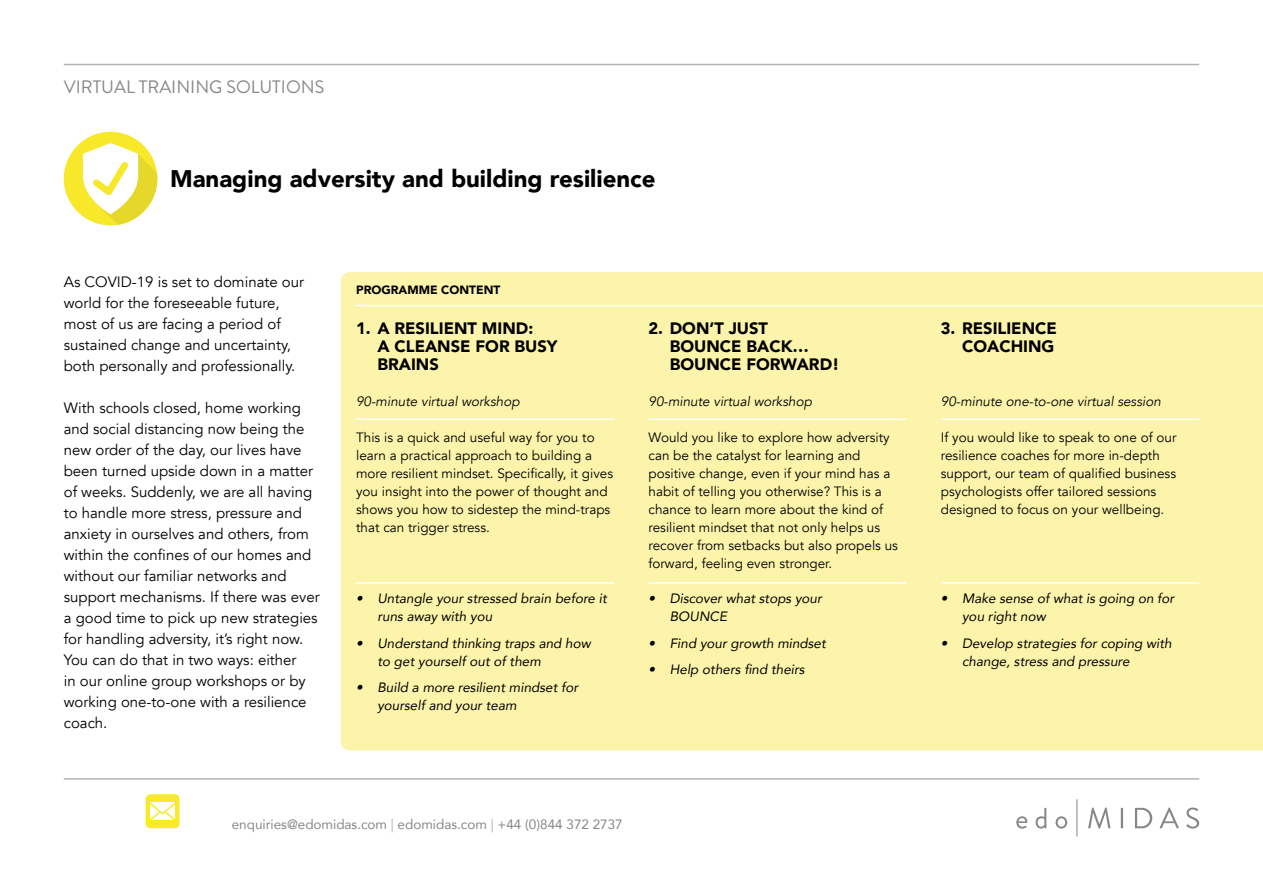
<style>
.page{position:relative;width:1263px;height:893px;background:#fff}
.page>*{position:absolute;margin:0;border:0;box-sizing:border-box;transform-origin:0 0}
.t1{font:900 24px "Avenir";color:#000}
.t2{font:18px "Brandon Grotesque";color:#878787}
.t3{font:900 16.5px/18px "Avenir";color:#000}
.t4{font:15px/21px "Avenir";color:#000}
.t5{font:13.5px/18px "Avenir";color:#000}
.t6{font:italic 13.5px/18px "Avenir";color:#000}
.t7{font:italic 13.5px "Avenir";color:#000}
.t8{font:13.5px "Avenir";color:#878787}
.t9{font:900 12px "Avenir";color:#000}
.s1{color:#b3b2b2}
</style>
<div class="page">
<hr style="left:64px;top:64px;width:1135px;height:1px;background:#b3b2b2">
<hr style="left:64px;top:778px;width:1135px;height:2px;background:#b3b2b2">
<svg style="left:1016px;top:816px;width:11px;height:13px"></svg>
<svg style="left:1035px;top:808px;width:11px;height:21px"></svg>
<svg style="left:1055px;top:816px;width:12px;height:13px"></svg>
<svg style="left:1088px;top:807px;width:22px;height:22px"></svg>
<hr style="left:1121px;top:808px;width:2px;height:20px;background:#878787">
<svg style="left:1135px;top:808px;width:17px;height:20px"></svg>
<svg style="left:1159px;top:807px;width:20px;height:21px"></svg>
<svg style="left:1186px;top:807px;width:13px;height:22px"></svg>
<hr style="left:1076px;top:799px;width:2px;height:38px;background:#b3b2b2">
<div style="left:146px;top:794px;width:34px;height:34px;background:#f8e92d;border-radius:5px"></div>
<svg style="left:150px;top:802px;width:25px;height:18px"></svg>
<div style="left:341px;top:272px;width:922px;height:478px;background:#fcf4ab"></div>
<hr style="left:356px;top:418px;width:258px;height:2px;background:#fff">
<hr style="left:648px;top:418px;width:259px;height:2px;background:#fff">
<hr style="left:941px;top:418px;width:258px;height:2px;background:#fff">
<hr style="left:356px;top:305px;width:907px;height:1px;background:#fff">
<hr style="left:356px;top:582px;width:258px;height:2px;background:#fff">
<hr style="left:648px;top:582px;width:259px;height:2px;background:#fff">
<hr style="left:941px;top:582px;width:258px;height:2px;background:#fff">
<div style="left:64px;top:132px;width:93px;height:93px;background:#f7e829;border-radius:50%"></div>
<svg style="left:83px;top:143px;width:74px;height:82px"></svg>
<h2 class="t2" style="left:64px;top:75px;width:262px">VIRTUAL TRAINING SOLUTIONS</h2>
<h1 class="t1" style="left:170px;top:158px;width:487px">Managing adversity and building resilience</h1>
<p class="t4" style="left:64px;top:272px;width:242px">As COVID-19 is set to dominate our world for the foreseeable future, most of us are facing a period of sustained change and uncertainty, both personally and professionally.</p>
<p class="t4" style="left:64px;top:398px;width:257px">With schools closed, home working and social distancing now being the new order of the day, our lives have been turned upside down in a matter of weeks. Suddenly, we are all having to handle more stress, pressure and anxiety in ourselves and others, from within the confines of our homes and without our familiar networks and support mechanisms. If there was ever a good time to pick up new strategies for handling adversity, it’s right now.<br>You can do that in two ways: either<br>in our online group workshops or by working one-to-one with a resilience coach.</p>
<p class="t9" style="left:356px;top:279px;width:146px">PROGRAMME CONTENT</p>
<p class="t3" style="left:377px;top:319px;width:182px;text-indent:-21px">1. A RESILIENT MIND:<br>A CLEANSE FOR BUSY<br>BRAINS</p>
<p class="t7" style="left:356px;top:393px;width:165px">90-minute virtual workshop</p>
<p class="t5" style="left:356px;top:429px;width:258px">This is a quick and useful way for you to learn a practical approach to building a more resilient mindset. Specifically, it gives you insight into the power of thought and shows you how to sidestep the mind-traps that can trigger stress.</p>
<p class="t6" style="left:377px;top:590px;width:231px;text-indent:-21px">• Untangle your stressed brain before it runs away with you</p>
<p class="t6" style="left:377px;top:634px;width:215px;text-indent:-21px">• Understand thinking traps and how to get yourself out of them</p>
<p class="t6" style="left:377px;top:679px;width:202px;text-indent:-21px">• Build a more resilient mindset for yourself and your team</p>
<p class="t3" style="left:670px;top:319px;width:171px;text-indent:-21px">2. DON’T JUST<br>BOUNCE BACK…<br>BOUNCE FORWARD!</p>
<p class="t7" style="left:648px;top:393px;width:165px">90-minute virtual workshop</p>
<p class="t5" style="left:648px;top:429px;width:251px">Would you like to explore how adversity can be the catalyst for learning and positive change, even if your mind has a habit of telling you otherwise? This is a chance to learn more about the kind of resilient mindset that not only helps us recover from setbacks but also propels us forward, feeling even stronger.</p>
<p class="t6" style="left:670px;top:590px;width:154px;text-indent:-21px">• Discover what stops your<br>BOUNCE</p>
<p class="t6" style="left:648px;top:634px;width:179px">• Find your growth mindset</p>
<p class="t6" style="left:648px;top:661px;width:158px">• Help others find theirs</p>
<p class="t8" style="left:232px;top:813px;width:393px">enquiries@edomidas.com <span class="s1">|</span> edomidas.com <span class="s1">|</span> +44 (0)844 372 2737</p>
<p class="t3" style="left:941px;top:319px;width:117px;text-align:right">3. RESILIENCE<br>COACHING</p>
<p class="t7" style="left:941px;top:393px;width:221px">90-minute one-to-one virtual session</p>
<p class="t5" style="left:941px;top:429px;width:237px">If you would like to speak to one of our resilience coaches for more in-depth support, our team of qualified business psychologists offer tailored sessions designed to focus on your wellbeing.</p>
<p class="t6" style="left:962px;top:590px;width:214px;text-indent:-21px">• Make sense of what is going on for you right now</p>
<p class="t6" style="left:962px;top:634px;width:211px;text-indent:-21px">• Develop strategies for coping with change, stress and pressure</p>
</div>
